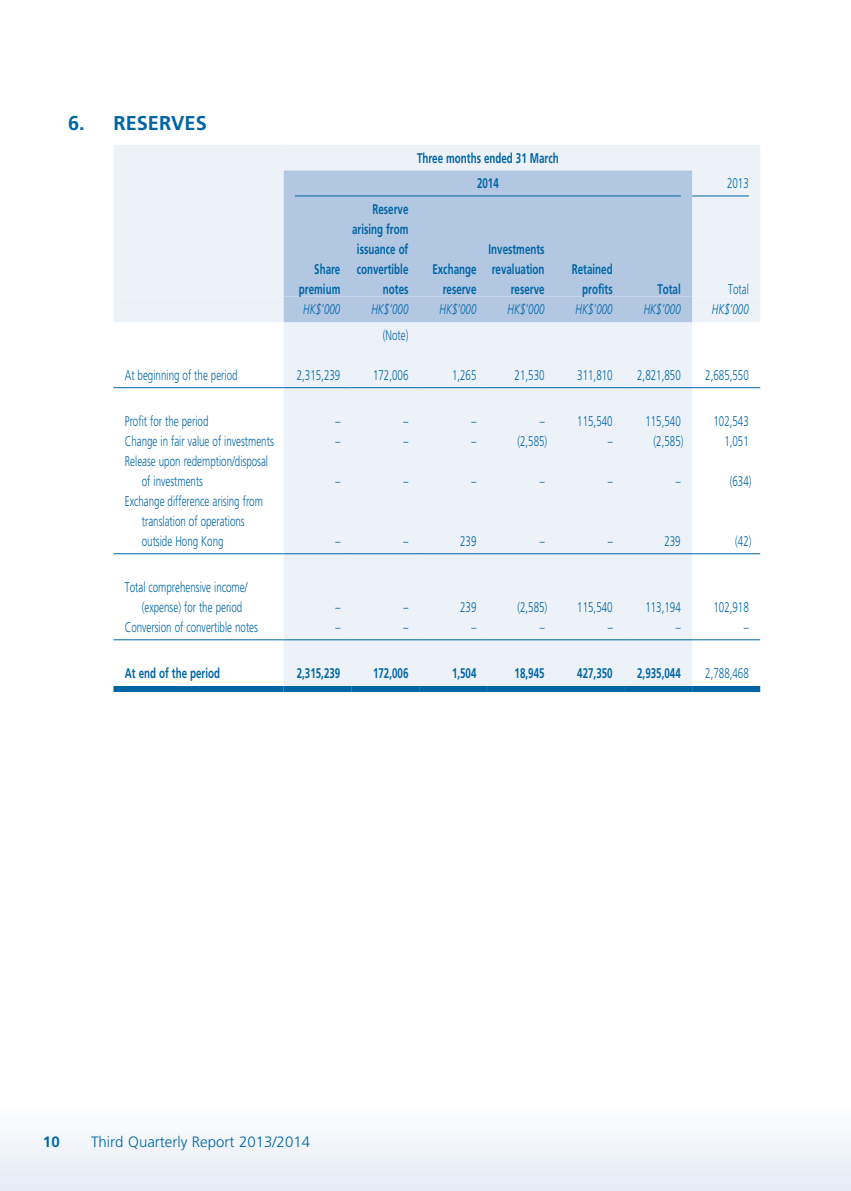
<style>
.page{position:relative;width:851px;height:1191px;background:#fff}
.page>*{position:absolute;margin:0;border:0;box-sizing:border-box;transform-origin:0 0}
.t1{font:700 20px "Frutiger";color:#0065a4}
.t2{font:300 15px "Frutiger LT Std";color:#0065a4}
.t3{font:700 15px "Frutiger";color:#0065a4}
.t4{font:300 14px/20px "Frutiger LT Std";color:#0065a4;scale:.7 1}
.t5{font:700 14px/20px "Frutiger";color:#0065a4;text-align:right;scale:.7 1}
.t6{font:italic 300 14px "Frutiger";color:#0065a4;scale:.7 1}
.t7{font:300 14px "Frutiger";color:#0065a4;scale:.7 1}
</style>
<div class="page">
<div style="left:0;top:1104px;width:850px;height:87px;background:#f1f4f9"></div>
<hr style="left:850px;top:1104px;width:1px;height:87px;background:#f1f4f9">
<svg style="left:113px;top:145px;width:647px;height:541px;fill:#edf2f8"></svg>
<div style="left:283px;top:170px;width:409px;height:126px;background:#b2c7e2"></div>
<div style="left:283px;top:296px;width:409px;height:26px;background:#b2c7e2"></div>
<hr style="left:295px;top:195px;width:385px;height:1px;background:#0065a4">
<hr style="left:692px;top:195px;width:56px;height:1px;background:#0065a4">
<hr style="left:113px;top:387px;width:170px;height:1px;background:#0065a4">
<hr style="left:283px;top:387px;width:68px;height:1px;background:#0065a4">
<hr style="left:351px;top:387px;width:69px;height:1px;background:#0065a4">
<hr style="left:420px;top:387px;width:68px;height:1px;background:#0065a4">
<hr style="left:488px;top:387px;width:68px;height:1px;background:#0065a4">
<hr style="left:556px;top:387px;width:68px;height:1px;background:#0065a4">
<hr style="left:624px;top:387px;width:68px;height:1px;background:#0065a4">
<hr style="left:692px;top:387px;width:68px;height:1px;background:#0065a4">
<hr style="left:113px;top:553px;width:170px;height:1px;background:#0065a4">
<hr style="left:283px;top:553px;width:68px;height:1px;background:#0065a4">
<hr style="left:351px;top:553px;width:69px;height:1px;background:#0065a4">
<hr style="left:420px;top:553px;width:68px;height:1px;background:#0065a4">
<hr style="left:488px;top:553px;width:68px;height:1px;background:#0065a4">
<hr style="left:556px;top:553px;width:68px;height:1px;background:#0065a4">
<hr style="left:624px;top:553px;width:68px;height:1px;background:#0065a4">
<hr style="left:692px;top:553px;width:68px;height:1px;background:#0065a4">
<hr style="left:113px;top:639px;width:170px;height:1px;background:#0065a4">
<hr style="left:283px;top:639px;width:68px;height:1px;background:#0065a4">
<hr style="left:351px;top:639px;width:69px;height:1px;background:#0065a4">
<hr style="left:420px;top:639px;width:68px;height:1px;background:#0065a4">
<hr style="left:488px;top:639px;width:68px;height:1px;background:#0065a4">
<hr style="left:556px;top:639px;width:68px;height:1px;background:#0065a4">
<hr style="left:624px;top:639px;width:68px;height:1px;background:#0065a4">
<hr style="left:692px;top:639px;width:68px;height:1px;background:#0065a4">
<div style="left:113px;top:686px;width:170px;height:6px;background:#0065a4"></div>
<div style="left:283px;top:686px;width:68px;height:6px;background:#0065a4"></div>
<div style="left:351px;top:686px;width:69px;height:6px;background:#0065a4"></div>
<div style="left:420px;top:686px;width:68px;height:6px;background:#0065a4"></div>
<div style="left:488px;top:686px;width:68px;height:6px;background:#0065a4"></div>
<div style="left:556px;top:686px;width:68px;height:6px;background:#0065a4"></div>
<div style="left:624px;top:686px;width:68px;height:6px;background:#0065a4"></div>
<div style="left:692px;top:686px;width:68px;height:6px;background:#0065a4"></div>
<h1 class="t1" style="left:68px;top:112px;width:140px">6. RESERVES</h1>
<p class="t5" style="left:299px;top:259px;width:61px">Share premium</p>
<p class="t5" style="left:352px;top:199px;width:82px">Reserve arising from issuance of convertible notes</p>
<p class="t5" style="left:417px;top:145px;width:204px;line-height:25.6px;text-align:center">Three months ended 31 March<br>2014</p>
<p class="t5" style="left:432px;top:260px;width:65px">Exchange reserve</p>
<p class="t5" style="left:488px;top:240px;width:82px">Investments revaluation reserve</p>
<p class="t5" style="left:571px;top:260px;width:60px">Retained profits</p>
<p class="t7" style="left:727px;top:176px;width:33px">2013</p>
<p class="t5" style="left:657px;top:280px;width:35px">Total</p>
<p class="t7" style="left:728px;top:282px;width:31px">Total</p>
<p class="t6" style="left:303px;top:301px;width:54px">HK$’000</p>
<p class="t6" style="left:371px;top:301px;width:54px">HK$’000</p>
<p class="t6" style="left:439px;top:301px;width:54px">HK$’000</p>
<p class="t6" style="left:507px;top:301px;width:54px">HK$’000</p>
<p class="t6" style="left:575px;top:301px;width:54px">HK$’000</p>
<p class="t6" style="left:643px;top:301px;width:54px">HK$’000</p>
<p class="t6" style="left:711px;top:301px;width:54px">HK$’000</p>
<p class="t7" style="left:383px;top:327px;width:38px">(Note)</p>
<p class="t4" style="left:125px;top:365px;width:163px">At beginning of the period</p>
<p class="t4" style="left:297px;top:365px;width:64px">2,315,239</p>
<p class="t4" style="left:373px;top:365px;width:52px">172,006</p>
<p class="t4" style="left:452px;top:365px;width:37px">1,265</p>
<p class="t4" style="left:514px;top:365px;width:44px">21,530</p>
<p class="t4" style="left:577px;top:365px;width:52px">311,810</p>
<p class="t4" style="left:637px;top:365px;width:64px">2,821,850</p>
<p class="t4" style="left:705px;top:365px;width:64px">2,685,550</p>
<p class="t4" style="left:125px;top:411px;width:121px">Profit for the period</p>
<p class="t4" style="left:335px;top:411px;width:8px">–</p>
<p class="t4" style="left:403px;top:411px;width:8px">–</p>
<p class="t4" style="left:471px;top:411px;width:9px">–</p>
<p class="t4" style="left:539px;top:411px;width:106px">– 115,540</p>
<p class="t4" style="left:645px;top:411px;width:52px">115,540</p>
<p class="t4" style="left:713px;top:411px;width:52px">102,543</p>
<p class="t4" style="left:125px;top:431px;width:214px">Change in fair value of investments</p>
<p class="t4" style="left:335px;top:431px;width:8px">–</p>
<p class="t4" style="left:403px;top:431px;width:8px">–</p>
<p class="t4" style="left:471px;top:431px;width:9px">–</p>
<p class="t4" style="left:517px;top:431px;width:44px">(2,585)</p>
<p class="t4" style="left:607px;top:431px;width:9px">–</p>
<p class="t4" style="left:653px;top:431px;width:44px">(2,585)</p>
<p class="t4" style="left:724px;top:431px;width:37px">1,051</p>
<p class="t4" style="left:142px;top:451px;width:182px;text-indent:-17px">Release upon redemption/disposal of investments</p>
<p class="t4" style="left:335px;top:471px;width:8px">–</p>
<p class="t4" style="left:403px;top:471px;width:9px">–</p>
<p class="t4" style="left:471px;top:471px;width:9px">–</p>
<p class="t4" style="left:539px;top:471px;width:9px">–</p>
<p class="t4" style="left:607px;top:471px;width:9px">–</p>
<p class="t4" style="left:675px;top:471px;width:9px">–</p>
<p class="t4" style="left:729px;top:471px;width:33px">(634)</p>
<p class="t4" style="left:142px;top:491px;width:174px;text-indent:-17px">Exchange difference arising from translation of operations outside Hong Kong</p>
<p class="t4" style="left:142px;top:577px;width:152px;text-indent:-17px">Total comprehensive income/ (expense) for the period</p>
<p class="t4" style="left:335px;top:531px;width:8px">–</p>
<p class="t4" style="left:403px;top:531px;width:8px">–</p>
<p class="t4" style="left:460px;top:531px;width:25px">239</p>
<p class="t4" style="left:539px;top:531px;width:9px">–</p>
<p class="t4" style="left:607px;top:531px;width:9px">–</p>
<p class="t4" style="left:664px;top:531px;width:25px">239</p>
<p class="t4" style="left:735px;top:531px;width:25px">(42)</p>
<p class="t4" style="left:335px;top:597px;width:8px">–</p>
<p class="t4" style="left:403px;top:597px;width:9px">–</p>
<p class="t4" style="left:460px;top:597px;width:25px">239</p>
<p class="t4" style="left:517px;top:597px;width:44px">(2,585)</p>
<p class="t4" style="left:577px;top:597px;width:52px">115,540</p>
<p class="t4" style="left:645px;top:597px;width:52px">113,194</p>
<p class="t4" style="left:713px;top:597px;width:52px">102,918</p>
<p class="t4" style="left:125px;top:617px;width:192px">Conversion of convertible notes</p>
<p class="t4" style="left:335px;top:617px;width:8px">–</p>
<p class="t4" style="left:403px;top:617px;width:9px">–</p>
<p class="t4" style="left:471px;top:617px;width:9px">–</p>
<p class="t4" style="left:539px;top:617px;width:9px">–</p>
<p class="t4" style="left:607px;top:617px;width:9px">–</p>
<p class="t4" style="left:675px;top:617px;width:9px">–</p>
<p class="t4" style="left:743px;top:617px;width:9px">–</p>
<p class="t5" style="left:125px;top:663px;width:138px">At end of the period</p>
<p class="t5" style="left:297px;top:663px;width:64px">2,315,239</p>
<p class="t5" style="left:373px;top:663px;width:52px">172,006</p>
<p class="t5" style="left:452px;top:663px;width:37px">1,504</p>
<p class="t5" style="left:514px;top:663px;width:44px">18,945</p>
<p class="t5" style="left:577px;top:663px;width:52px">427,350</p>
<p class="t5" style="left:637px;top:663px;width:64px">2,935,044</p>
<p class="t4" style="left:705px;top:663px;width:64px">2,788,468</p>
<p class="t3" style="left:43px;top:1133px;width:19px">10</p>
<p class="t2" style="left:91px;top:1133px;width:220px">Third Quarterly Report 2013/2014</p>
</div>
